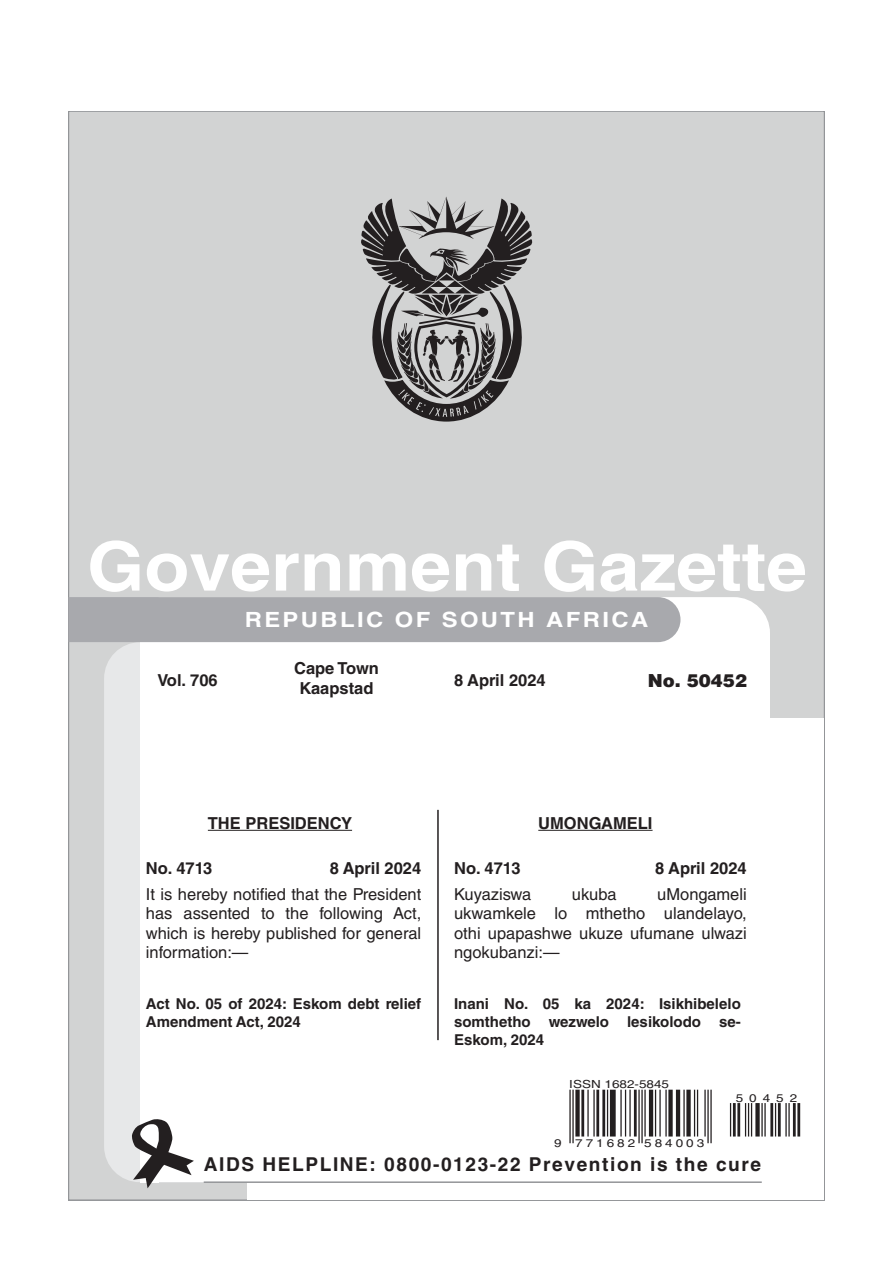
<style>
.page{position:relative;width:893px;height:1263px;background:#fff}
.page>*{position:absolute;margin:0;border:0;box-sizing:border-box;transform-origin:0 0}
.t1{font:700 68.1px "Helvetica LT Std";color:#fff;scale:1.08 1}
.t2{font:700 21px "Helvetica LT Std";letter-spacing:.1em;color:#fff;scale:1.14 1}
.t3{font:700 19.05px "Helvetica LT Std";letter-spacing:.085em;color:#231f20}
.t4{font:900 18px "Helvetica LT Std";color:#231f20}
.t5{font:16.5px/19.5px "Helvetica LT Std";color:#231f20;text-align:justify}
.t6{font:700 16.5px/19.5px "Helvetica LT Std";color:#231f20;text-align:center}
.t7{font:700 15px/18px "Helvetica LT Std";color:#231f20}
.t8{font:11.1px "Helvetica LT Std";letter-spacing:.22em;color:#231f20;scale:1.21 1}
.t9{font:11.1px "Helvetica LT Std";color:#231f20;scale:1.21 1}
</style>
<div class="page">
<div style="left:68px;top:111px;width:756px;height:1089px;background:#d2d3d3"></div>
<div style="left:248px;top:719px;width:576px;height:481px;background:#fff"></div>
<div style="left:104px;top:643px;width:36px;height:538px;background:#e7e8e9"></div>
<div style="left:140px;top:642px;width:19px;height:540px;background:#fff"></div>
<svg style="left:159px;top:597px;width:611px;height:585px"></svg>
<hr style="left:204px;top:1181px;width:558px;height:2px;background:#939598">
<svg style="left:131px;top:1118px;width:63px;height:70px"></svg>
<div style="left:68px;top:597px;width:612px;height:45px;background:#a8a9ad"></div>
<svg style="left:361px;top:197px;width:172px;height:225px"></svg>
<hr style="left:437px;top:810px;width:2px;height:230px;background:#231f20">
<hr style="left:208px;top:830px;width:144px;height:1px;background:#231f20">
<hr style="left:538px;top:830px;width:115px;height:1px;background:#231f20">
<hr style="left:569px;top:1090px;width:2px;height:53px;background:#231f20">
<hr style="left:572px;top:1090px;width:2px;height:53px;background:#231f20">
<hr style="left:576px;top:1090px;width:3px;height:46px;background:#231f20">
<hr style="left:581px;top:1090px;width:3px;height:46px;background:#231f20">
<hr style="left:587px;top:1090px;width:2px;height:46px;background:#231f20">
<hr style="left:593px;top:1090px;width:2px;height:46px;background:#231f20">
<hr style="left:596px;top:1090px;width:3px;height:46px;background:#231f20">
<hr style="left:602px;top:1090px;width:3px;height:46px;background:#231f20">
<hr style="left:607px;top:1090px;width:1px;height:46px;background:#231f20">
<div style="left:610px;top:1090px;width:5px;height:46px;background:#231f20"></div>
<hr style="left:620px;top:1090px;width:2px;height:46px;background:#231f20">
<hr style="left:625px;top:1090px;width:1px;height:46px;background:#231f20">
<hr style="left:629px;top:1090px;width:2px;height:46px;background:#231f20">
<hr style="left:634px;top:1090px;width:3px;height:46px;background:#231f20">
<hr style="left:638px;top:1090px;width:2px;height:53px;background:#231f20">
<hr style="left:641px;top:1090px;width:2px;height:53px;background:#231f20">
<hr style="left:644px;top:1090px;width:2px;height:46px;background:#231f20">
<hr style="left:649px;top:1090px;width:4px;height:46px;background:#231f20">
<hr style="left:655px;top:1090px;width:1px;height:46px;background:#231f20">
<hr style="left:659px;top:1090px;width:2px;height:46px;background:#231f20">
<hr style="left:665px;top:1090px;width:2px;height:46px;background:#231f20">
<hr style="left:669px;top:1090px;width:3px;height:46px;background:#231f20">
<hr style="left:676px;top:1090px;width:4px;height:46px;background:#231f20">
<hr style="left:683px;top:1090px;width:2px;height:46px;background:#231f20">
<hr style="left:687px;top:1090px;width:3px;height:46px;background:#231f20">
<hr style="left:694px;top:1090px;width:1px;height:46px;background:#231f20">
<hr style="left:697px;top:1090px;width:1px;height:46px;background:#231f20">
<hr style="left:704px;top:1090px;width:2px;height:46px;background:#231f20">
<hr style="left:707px;top:1090px;width:2px;height:53px;background:#231f20">
<hr style="left:710px;top:1090px;width:2px;height:53px;background:#231f20">
<hr style="left:730px;top:1103px;width:1px;height:33px;background:#231f20">
<hr style="left:733px;top:1103px;width:3px;height:33px;background:#231f20">
<hr style="left:737px;top:1103px;width:3px;height:33px;background:#231f20">
<hr style="left:745px;top:1103px;width:1px;height:33px;background:#231f20">
<hr style="left:748px;top:1103px;width:1px;height:33px;background:#231f20">
<hr style="left:751px;top:1103px;width:1px;height:33px;background:#231f20">
<hr style="left:756px;top:1103px;width:3px;height:33px;background:#231f20">
<hr style="left:761px;top:1103px;width:2px;height:33px;background:#231f20">
<hr style="left:764px;top:1103px;width:2px;height:33px;background:#231f20">
<hr style="left:770px;top:1103px;width:3px;height:33px;background:#231f20">
<hr style="left:775px;top:1103px;width:1px;height:33px;background:#231f20">
<hr style="left:778px;top:1103px;width:3px;height:33px;background:#231f20">
<hr style="left:785px;top:1103px;width:2px;height:33px;background:#231f20">
<hr style="left:788px;top:1103px;width:2px;height:33px;background:#231f20">
<hr style="left:793px;top:1103px;width:3px;height:33px;background:#231f20">
<hr style="left:797px;top:1103px;width:3px;height:33px;background:#231f20">
<h1 class="t1" style="left:87px;top:525px;width:668px">Government Gazette</h1>
<p class="t2" style="left:245px;top:607px;width:355px">REPUBLIC OF SOUTH AFRICA</p>
<p class="t6" style="left:294px;top:658px;width:86px">Cape Town<br>Kaapstad</p>
<p class="t6" style="left:157px;top:670px;width:62px">Vol. 706</p>
<p class="t6" style="left:454px;top:670px;width:93px">8 April 2024</p>
<p class="t4" style="left:648px;top:668px;width:101px">No. 50452</p>
<p class="t6" style="left:208px;top:813px;width:146px">The Presidency</p>
<p class="t6" style="left:538px;top:813px;width:116px">UMONGAMELI</p>
<p class="t6" style="left:146px;top:858px;width:68px">No. 4713</p>
<p class="t6" style="left:330px;top:858px;width:93px">8 April 2024</p>
<p class="t6" style="left:454px;top:858px;width:68px">No. 4713</p>
<p class="t6" style="left:655px;top:858px;width:93px">8 April 2024</p>
<p class="t5" style="left:454px;top:884px;width:79px">Kuyaziswa</p>
<p class="t5" style="left:572px;top:884px;width:46px">ukuba</p>
<p class="t5" style="left:146px;top:884px;width:277px">It is hereby notified that the President has assented to the following Act, which is hereby published for general information:—</p>
<p class="t7" style="left:146px;top:994px;width:277px">Act No. 05 of 2024: Eskom debt relief<br>Amendment Act, 2024</p>
<p class="t7" style="left:454px;top:994px;width:288px;text-align:justify">Inani No. 05 ka 2024: Isikhibelelo somthetho wezwelo lesikolodo se-Eskom, 2024</p>
<p class="t5" style="left:454px;top:884px;width:294px;text-indent:203px">uMongameli ukwamkele lo mthetho ulandelayo, othi upapashwe ukuze ufumane ulwazi ngokubanzi:—</p>
<p class="t9" style="left:569px;top:1077px;width:84px">iSSN 1682-5845</p>
<p class="t8" style="left:554px;top:1136px;width:125px">9 771682 584003</p>
<p class="t8" style="left:736px;top:1091px;width:52px">50452</p>
<p class="t3" style="left:204px;top:1153px;width:559px">AIDS HELPLINE: 0800-0123-22 Prevention is the cure</p>
</div>
